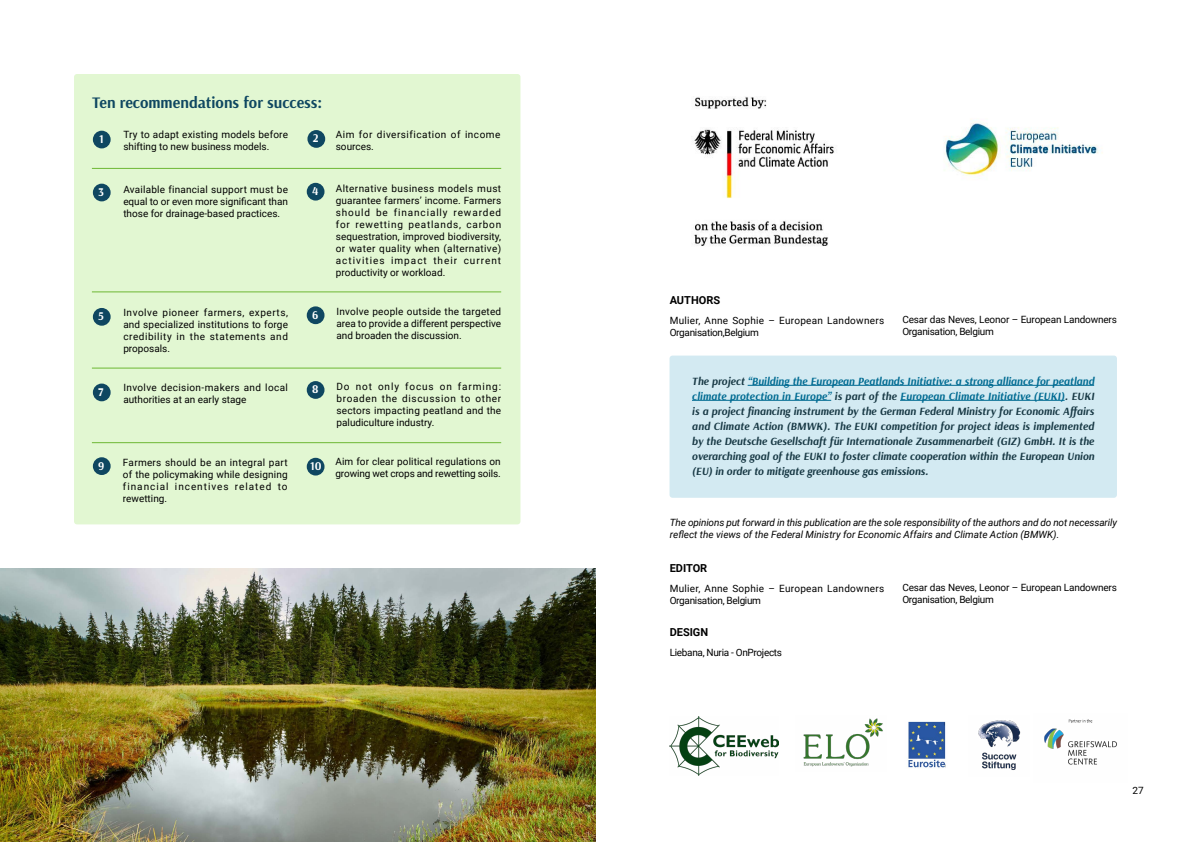
<style>
.page{position:relative;width:1191px;height:842px;background:#fff}
.page>*{position:absolute;margin:0;border:0;box-sizing:border-box;transform-origin:0 0}
.t1{font:700 16px "Arsenal";color:#0f4761}
.t2{font:700 11.8px "Arsenal";color:#fff}
.t3{font:italic 700 11px/15px "Arsenal";color:#173844;text-align:justify}
.t4{font:700 11px "Roboto";color:#000}
.t5{font:10px/12px "Roboto";color:#000;text-align:justify}
.t6{font:italic 10px/12px "Roboto";letter-spacing:-.015em;color:#000}
.t7{font:10px/12px "Roboto";letter-spacing:.025em;color:#000}
.t8{font:10px/12px "Roboto";letter-spacing:.035em;color:#000}
.t9{font:10px/12px "Roboto";letter-spacing:.05em;color:#000}
.t10{font:10px "Roboto";letter-spacing:-.03em;color:#000}
.s1{color:#006b92}
</style>
<div class="page">
<img style="left:0;top:568px;width:595px;height:274px">
<div style="left:74px;top:74px;width:446px;height:450px;background:#e2f7d2;border-radius:3px"></div>
<div style="left:669px;top:356px;width:448px;height:142px;background:#d3eaf2;border-radius:3px"></div>
<hr style="left:747px;top:385px;width:347px;height:1px;background:#006b92">
<hr style="left:692px;top:400px;width:139px;height:1px;background:#006b92">
<hr style="left:900px;top:400px;width:164px;height:1px;background:#006b92">
<img style="left:694px;top:97px;width:409px;height:149px">
<div style="left:93px;top:131px;width:18px;height:17px;background:#0f4761;border-radius:50%"></div>
<div style="left:307px;top:130px;width:18px;height:18px;background:#0f4761;border-radius:50%"></div>
<div style="left:93px;top:184px;width:18px;height:17px;background:#0f4761;border-radius:50%"></div>
<div style="left:307px;top:183px;width:17px;height:18px;background:#0f4761;border-radius:50%"></div>
<div style="left:93px;top:308px;width:18px;height:18px;background:#0f4761;border-radius:50%"></div>
<div style="left:307px;top:306px;width:17px;height:18px;background:#0f4761;border-radius:50%"></div>
<div style="left:93px;top:384px;width:18px;height:17px;background:#0f4761;border-radius:50%"></div>
<div style="left:307px;top:381px;width:17px;height:18px;background:#0f4761;border-radius:50%"></div>
<div style="left:93px;top:457px;width:18px;height:18px;background:#0f4761;border-radius:50%"></div>
<div style="left:307px;top:458px;width:17px;height:17px;background:#0f4761;border-radius:50%"></div>
<hr style="left:92px;top:168px;width:409px;height:1px;background:#6db834">
<hr style="left:92px;top:291px;width:409px;height:1px;background:#6db834">
<hr style="left:92px;top:368px;width:409px;height:1px;background:#6db834">
<hr style="left:92px;top:442px;width:409px;height:1px;background:#6db834">
<img style="left:670px;top:717px;width:108px;height:58px">
<img style="left:803px;top:718px;width:80px;height:49px">
<img style="left:908px;top:721px;width:38px;height:47px">
<img style="left:1044px;top:719px;width:73px;height:46px">
<img style="left:978px;top:720px;width:43px;height:50px">
<h1 class="t1" style="left:92px;top:91px;width:232px">Ten recommendations for success:</h1>
<p class="t5" style="left:123px;top:128px;width:166px">Try to adapt existing models before shifting to new business models.</p>
<p class="t2" style="left:99px;top:131px;width:6px">1</p>
<p class="t2" style="left:313px;top:130px;width:7px">2</p>
<p class="t9" style="left:336px;top:128px;width:166px">Aim for diversification of income sources.</p>
<p class="t5" style="left:123px;top:183px;width:166px">Available financial support must be equal to or even more significant than those for drainage-based practices.</p>
<p class="t5" style="left:336px;top:182px;width:167px">Alternative business models must guarantee farmers’ income. Farmers should be financially rewarded for rewetting peatlands, carbon sequestration, improved biodiversity, or water quality when (alternative) activities impact their current productivity or workload.</p>
<p class="t5" style="left:123px;top:306px;width:166px">Involve pioneer farmers, experts, and specialized institutions to forge credibility in the statements and proposals.</p>
<p class="t5" style="left:336px;top:305px;width:166px">Involve people outside the targeted area to provide a different perspective and broaden the discussion.</p>
<p class="t8" style="left:123px;top:381px;width:166px">Involve decision-makers and local authorities at an early stage</p>
<p class="t5" style="left:336px;top:380px;width:166px">Do not only focus on farming: broaden the discussion to other sectors impacting peatland and the paludiculture industry.</p>
<p class="t5" style="left:123px;top:456px;width:166px">Farmers should be an integral part of the policymaking while designing financial incentives related to rewetting.</p>
<p class="t5" style="left:335px;top:455px;width:167px">Aim for clear political regulations on growing wet crops and rewetting soils.</p>
<p class="t2" style="left:98px;top:184px;width:7px">3</p>
<p class="t2" style="left:312px;top:183px;width:8px">4</p>
<p class="t2" style="left:98px;top:308px;width:7px">5</p>
<p class="t2" style="left:312px;top:306px;width:8px">6</p>
<p class="t2" style="left:98px;top:384px;width:7px">7</p>
<p class="t2" style="left:312px;top:381px;width:8px">8</p>
<p class="t2" style="left:98px;top:457px;width:8px">9</p>
<p class="t2" style="left:310px;top:458px;width:13px">10</p>
<p class="t4" style="left:669px;top:292px;width:52px">AUTHORS</p>
<p class="t7" style="left:669px;top:314px;width:216px">Mulier, Anne Sophie – European Landowners<br>Organisation,Belgium</p>
<p class="t5" style="left:902px;top:313px;width:216px">Cesar das Neves, Leonor – European Landowners<br>Organisation, Belgium</p>
<p class="t3" style="left:692px;top:374px;width:404px">The project <span class="s1">“Building the European Peatlands Initiative: a strong alliance for peatland climate protection in Europe”</span> is part of the <span class="s1">European Climate Initiative (EUKI)</span>. EUKI is a project financing instrument by the German Federal Ministry for Economic Affairs and Climate Action (BMWK). The EUKI competition for project ideas is implemented by the Deutsche Gesellschaft für Internationale Zusammenarbeit (GIZ) GmbH. It is the overarching goal of the EUKI to foster climate cooperation within the European Union (EU) in order to mitigate greenhouse gas emissions.</p>
<p class="t6" style="left:670px;top:516px;width:448px">The opinions put forward in this publication are the sole responsibility of the authors and do not necessarily reflect the views of the Federal Ministry for Economic Affairs and Climate Action (BMWK).</p>
<p class="t4" style="left:669px;top:560px;width:39px">EDITOR</p>
<p class="t7" style="left:669px;top:582px;width:216px">Mulier, Anne Sophie – European Landowners<br>Organisation, Belgium</p>
<p class="t4" style="left:669px;top:625px;width:40px">DESIGN</p>
<p class="t10" style="left:669px;top:646px;width:114px">Liebana, Nuria - OnProjects</p>
<p class="t5" style="left:902px;top:581px;width:216px">Cesar das Neves, Leonor – European Landowners<br>Organisation, Belgium</p>
<p class="t5" style="left:1132px;top:784px;width:13px">27</p>
</div>
